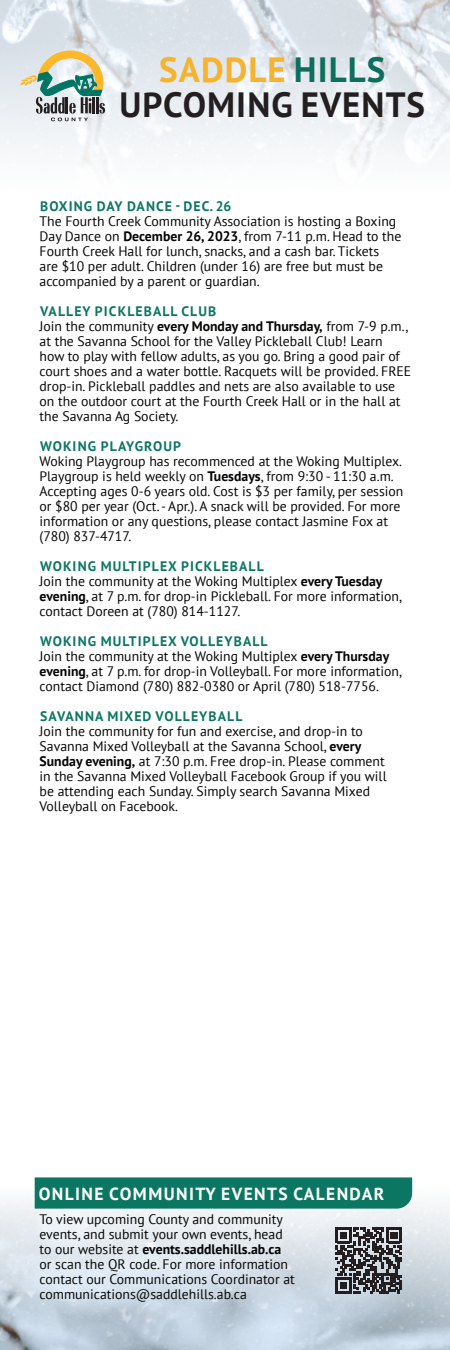
<style>
.page{position:relative;width:450px;height:1350px;background:#fff}
.page>*{position:absolute;margin:0;border:0;box-sizing:border-box;transform-origin:0 0}
.t1{font:700 35px "PT Sans";letter-spacing:.03em;color:#231f20}
.t2{font:700 35px "PT Sans";letter-spacing:.03em;color:#f5b32f}
.t3{font:700 17.5px "PT Sans";letter-spacing:.08em;color:#fff}
.t4{font:13.75px/15px "PT Sans";color:#040503}
.t5{font:700 13.75px "PT Sans";letter-spacing:.08em;color:#0b7662}
.s1{color:#0f6f5d}
.s2{font-weight:700}
</style>
<div class="page">
<img style="left:0;top:1186px;width:450px;height:164px">
<img style="left:0;top:0;width:450px;height:173px">
<svg style="left:20px;top:51px;width:85px;height:70px;background:#b6bfae"></svg>
<svg style="left:335px;top:1227px;width:67px;height:67px;background:#636467"></svg>
<div style="left:35px;top:1177px;width:377px;height:32px;background:#0b7662"></div>
<p class="t2" style="left:159px;top:46px;width:228px">SADDLE <span class="s1">HILLS</span></p>
<p class="t1" style="left:120px;top:81px;width:307px">UPCOMING EVENTS</p>
<p class="t5" style="left:40px;top:197px;width:193px">BOXING DAY DANCE - DEC. 26</p>
<p class="t4" style="left:40px;top:214px;width:363px">The Fourth Creek Community Association is hosting a Boxing Day Dance on <span class="s2">December 26, 2023</span>, from 7-11 p.m. Head to the Fourth Creek Hall for lunch, snacks, and a cash bar. Tickets<br>are $10 per adult. Children (under 16) are free but must be accompanied by a parent or guardian.</p>
<p class="t5" style="left:40px;top:302px;width:178px">VALLEY PICKLEBALL CLUB</p>
<p class="t4" style="left:40px;top:319px;width:373px">Join the community <span class="s2">every Monday and Thursday,</span> from 7-9 p.m., at the Savanna School for the Valley Pickleball Club! Learn<br>how to play with fellow adults, as you go. Bring a good pair of court shoes and a water bottle. Racquets will be provided. FREE drop-in. Pickleball paddles and nets are also available to use on the outdoor court at the Fourth Creek Hall or in the hall at the Savanna Ag Society.</p>
<p class="t5" style="left:40px;top:437px;width:142px">WOKING PLAYGROUP</p>
<p class="t4" style="left:40px;top:454px;width:365px">Woking Playgroup has recommenced at the Woking Multiplex.<br>Playgroup is held weekly on <span class="s2">Tuesdays</span>, from 9:30 - 11:30 a.m.<br>Accepting ages 0-6 years old. Cost is $3 per family, per session or $80 per year (Oct. - Apr.). A snack will be provided. For more information or any questions, please contact Jasmine Fox at (780) 837-4717.</p>
<p class="t5" style="left:40px;top:557px;width:225px">WOKING MULTIPLEX PICKLEBALL</p>
<p class="t4" style="left:40px;top:574px;width:364px">Join the community at the Woking Multiplex <span class="s2">every Tuesday evening</span>, at 7 p.m. for drop-in Pickleball. For more information, contact Doreen at (780) 814-1127.</p>
<p class="t5" style="left:40px;top:632px;width:229px">WOKING MULTIPLEX VOLLEYBALL</p>
<p class="t4" style="left:40px;top:649px;width:364px">Join the community at the Woking Multiplex <span class="s2">every Thursday evening</span>, at 7 p.m. for drop-in Volleyball. For more information, contact Diamond (780) 882-0380 or April (780) 518-7756.</p>
<p class="t5" style="left:40px;top:707px;width:204px">SAVANNA MIXED VOLLEYBALL</p>
<p class="t4" style="left:40px;top:724px;width:349px">Join the community for fun and exercise, and drop-in to Savanna Mixed Volleyball at the Savanna School, <span class="s2">every Sunday evening,</span> at 7:30 p.m. Free drop-in. Please comment in the Savanna Mixed Volleyball Facebook Group if you will be attending each Sunday. Simply search Savanna Mixed Volleyball on Facebook.</p>
<p class="t3" style="left:39px;top:1182px;width:347px">ONLINE COMMUNITY EVENTS CALENDAR</p>
<p class="t4" style="left:40px;top:1211px;width:257px">To view upcoming County and community events, and submit your own events, head to our website at <span class="s2">events.saddlehills.ab.ca </span>or scan the QR code. For more information contact our Communications Coordinator at communications@saddlehills.ab.ca</p>
</div>
